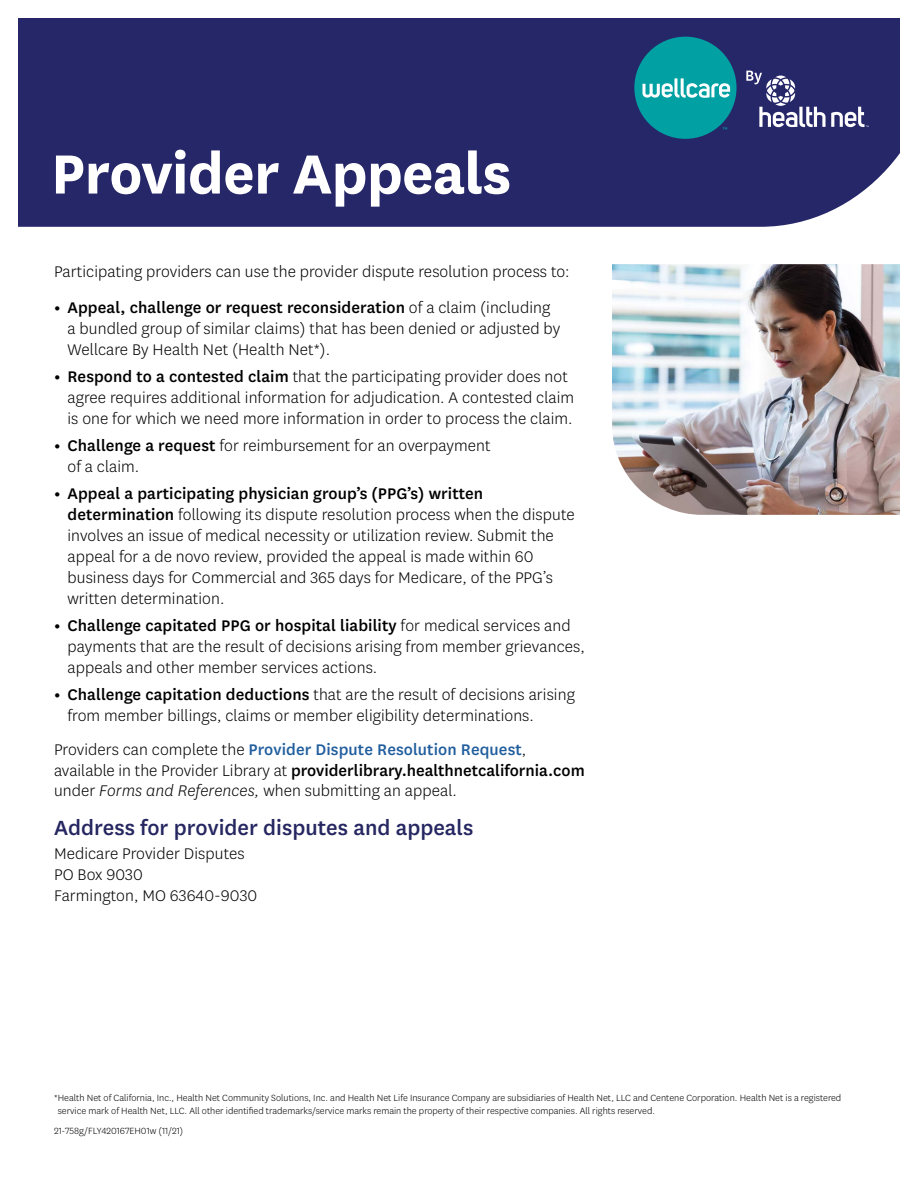
<style>
.page{position:relative;width:918px;height:1188px;background:#fff}
.page>*{position:absolute;margin:0;border:0;box-sizing:border-box;transform-origin:0 0}
.t1{font:700 64.5px "Centene Sans";letter-spacing:-.01em;color:#fff}
.t2{font:500 24px "Centene Sans";color:#262761}
.t3{font:300 18px/21px "Centene Sans";letter-spacing:.005em;color:#000}
.t4{font:300 10.5px/13.5px "Centene Sans";color:#000}
.s1{font-weight:700}
.s2{font-weight:500}
.s3{font-weight:500;color:#215e9e}
.s4{font-style:italic}
</style>
<div class="page">
<svg style="left:18px;top:18px;width:882px;height:497px"></svg>
<h1 class="t1" style="left:51px;top:128px;width:462px">Provider Appeals</h1>
<p class="t3" style="left:54px;top:261px;width:517px">Participating providers can use the provider dispute resolution process to:</p>
<p class="t3" style="left:68px;top:297px;width:494px;text-indent:-14px"><span class="s1">•</span> <span class="s2">Appeal, challenge or request reconsideration</span> of a claim (including a bundled group of similar claims) that has been denied or adjusted by<br>Wellcare By Health Net (Health Net*).</p>
<p class="t3" style="left:68px;top:366px;width:508px;text-indent:-13px"><span class="s1">•</span> <span class="s2">Respond to a contested claim</span> that the participating provider does not agree requires additional information for adjudication. A contested claim is one for which we need more information in order to process the claim.</p>
<p class="t3" style="left:68px;top:435px;width:425px;text-indent:-14px"><span class="s1">•</span> <span class="s2">Challenge a request</span> for reimbursement for an overpayment of a claim.</p>
<p class="t3" style="left:68px;top:483px;width:509px;text-indent:-14px"><span class="s1">•</span> <span class="s2">Appeal a participating physician group’s (PPG’s) written determination</span> following its dispute resolution process when the dispute involves an issue of medical necessity or utilization review. Submit the appeal for a de novo review, provided the appeal is made within 60 business days for Commercial and 365 days for Medicare, of the PPG’s written determination.</p>
<p class="t3" style="left:68px;top:615px;width:519px;text-indent:-14px"><span class="s1">•</span> <span class="s2">Challenge capitated PPG or hospital liability</span> for medical services and payments that are the result of decisions arising from member grievances, appeals and other member services actions.</p>
<p class="t3" style="left:68px;top:684px;width:509px;text-indent:-14px"><span class="s1">•</span> <span class="s2">Challenge capitation deductions</span> that are the result of decisions arising from member billings, claims or member eligibility determinations.</p>
<p class="t3" style="left:54px;top:739px;width:532px;line-height:20.5px">Providers can complete the <span class="s3">Provider Dispute Resolution Request</span>, available in the Provider Library at <span class="s2">providerlibrary.healthnetcalifornia.com </span>under <span class="s4">Forms and References,</span> when submitting an appeal.</p>
<h2 class="t2" style="left:54px;top:811px;width:421px">Address for provider disputes and appeals</h2>
<p class="t3" style="left:54px;top:843px;width:205px">Medicare Provider Disputes<br>PO Box 9030<br>Farmington, MO 63640-9030</p>
<p class="t4" style="left:58px;top:1090px;width:785px;text-indent:-4px">*Health Net of California, Inc., Health Net Community Solutions, Inc. and Health Net Life Insurance Company are subsidiaries of Health Net, LLC and Centene Corporation. Health Net is a registered service mark of Health Net, LLC. All other identified trademarks/service marks remain the property of their respective companies. All rights reserved.</p>
<p class="t4" style="left:54px;top:1123px;width:131px">21-758g/FLY420167EH01w (11/21)</p>
</div>
